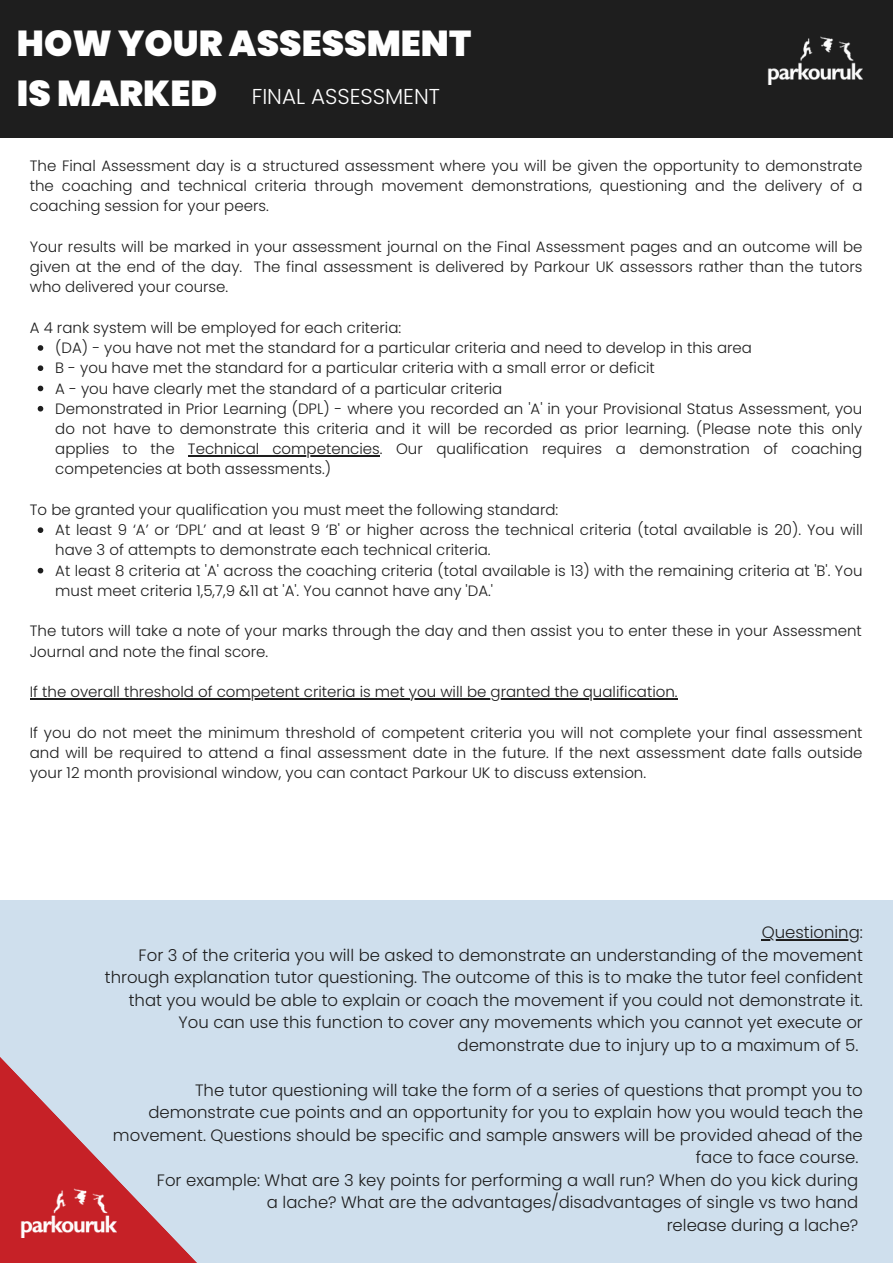
<style>
.page{position:relative;width:893px;height:1264px;background:#fff}
.page>*{position:absolute;margin:0;border:0;box-sizing:border-box;transform-origin:0 0}
.t1{font:900 36px "Poppins";color:#fff}
.t2{font:300 21.45px "Poppins";color:#fff}
.t3{font:300 16.5px/22.5px "Poppins";color:#1e1e1e;text-align:right}
.t4{font:300 15px/20.2px "Poppins";color:#1e1e1e}
.s1{font-weight:900;font-size:36px}
</style>
<div class="page">
<div style="left:0;top:899px;width:892px;height:363px;background:#cfdfed"></div>
<svg style="left:0;top:899px;width:745px;height:363px"></svg>
<div style="left:0;top:0;width:892px;height:138px;background:#1e1e1e"></div>
<img style="left:21px;top:1188px;width:95px;height:49px">
<svg style="left:38px;top:345px;width:5px;height:6px"></svg>
<svg style="left:38px;top:365px;width:5px;height:6px"></svg>
<svg style="left:38px;top:385px;width:5px;height:6px"></svg>
<svg style="left:38px;top:406px;width:5px;height:5px"></svg>
<hr style="left:188px;top:455px;width:192px;height:1px;background:#1e1e1e">
<svg style="left:38px;top:527px;width:5px;height:6px"></svg>
<svg style="left:38px;top:568px;width:5px;height:5px"></svg>
<hr style="left:30px;top:698px;width:647px;height:1px;background:#1e1e1e">
<hr style="left:761px;top:939px;width:98px;height:1px;background:#1e1e1e">
<img style="left:767px;top:37px;width:95px;height:48px">
<h1 class="t1" style="left:17px;top:18px;width:455px">HOW YOUR ASSESSMENT</h1>
<h2 class="t2" style="left:17px;top:81px;width:424px"><span class="s1">IS MARKED</span> FINAL ASSESSMENT</h2>
<p class="t4" style="left:30px;top:155px;width:834px;text-align:justify">The Final Assessment day is a structured assessment where you will be given the opportunity to demonstrate the coaching and technical criteria through movement demonstrations, questioning and the delivery of a coaching session for your peers.</p>
<p class="t4" style="left:30px;top:236px;width:834px;text-align:justify">Your results will be marked in your assessment journal on the Final Assessment pages and an outcome will be given at the end of the day. The final assessment is delivered by Parkour UK assessors rather than the tutors who delivered your course.</p>
<p class="t4" style="left:30px;top:317px;width:373px">A 4 rank system will be employed for each criteria:</p>
<p class="t4" style="left:55px;top:337px;width:808px">(DA) - you have not met the standard for a particular criteria and need to develop in this area<br>B - you have met the standard for a particular criteria with a small error or deficit<br>A - you have clearly met the standard of a particular criteria<br>Demonstrated in Prior Learning (DPL) - where you recorded an 'A' in your Provisional Status Assessment, you do not have to demonstrate this criteria and it will be recorded as prior learning. (Please note this only applies to the Technical competencies. Our qualification requires a demonstration of coaching competencies at both assessments.)</p>
<p class="t4" style="left:30px;top:499px;width:530px">To be granted your qualification you must meet the following standard:</p>
<p class="t4" style="left:55px;top:520px;width:809px">At least 9 ‘A’ or ‘DPL’ and at least 9 ‘B' or higher across the technical criteria (total available is 20). You will have 3 of attempts to demonstrate each technical criteria.<br>At least 8 criteria at 'A' across the coaching criteria (total available is 13) with the remaining criteria at 'B'. You must meet criteria 1,5,7,9 &amp;11 at 'A'. You cannot have any 'DA.'</p>
<p class="t4" style="left:30px;top:621px;width:833px">The tutors will take a note of your marks through the day and then assist you to enter these in your Assessment<br>Journal and note the final score.</p>
<p class="t4" style="left:30px;top:681px;width:649px">If the overall threshold of competent criteria is met you will be granted the qualification.</p>
<p class="t4" style="left:30px;top:722px;width:834px;text-align:justify">If you do not meet the minimum threshold of competent criteria you will not complete your final assessment and will be required to attend a final assessment date in the future. If the next assessment date falls outside your 12 month provisional window, you can contact Parkour UK to discuss extension.</p>
<p class="t3" style="left:105px;top:921px;width:759px">Questioning:<br>For 3 of the criteria you will be asked to demonstrate an understanding of the movement through explanation tutor questioning. The outcome of this is to make the tutor feel confident that you would be able to explain or coach the movement if you could not demonstrate it.<br>You can use this function to cover any movements which you cannot yet execute or demonstrate due to injury up to a maximum of 5.</p>
<p class="t3" style="left:113px;top:1078px;width:751px">The tutor questioning will take the form of a series of questions that prompt you to demonstrate cue points and an opportunity for you to explain how you would teach the movement. Questions should be specific and sample answers will be provided ahead of the face to face course.<br>For example: What are 3 key points for performing a wall run? When do you kick during<br>a lache? What are the advantages/disadvantages of single vs two hand<br>release during a lache?</p>
</div>
